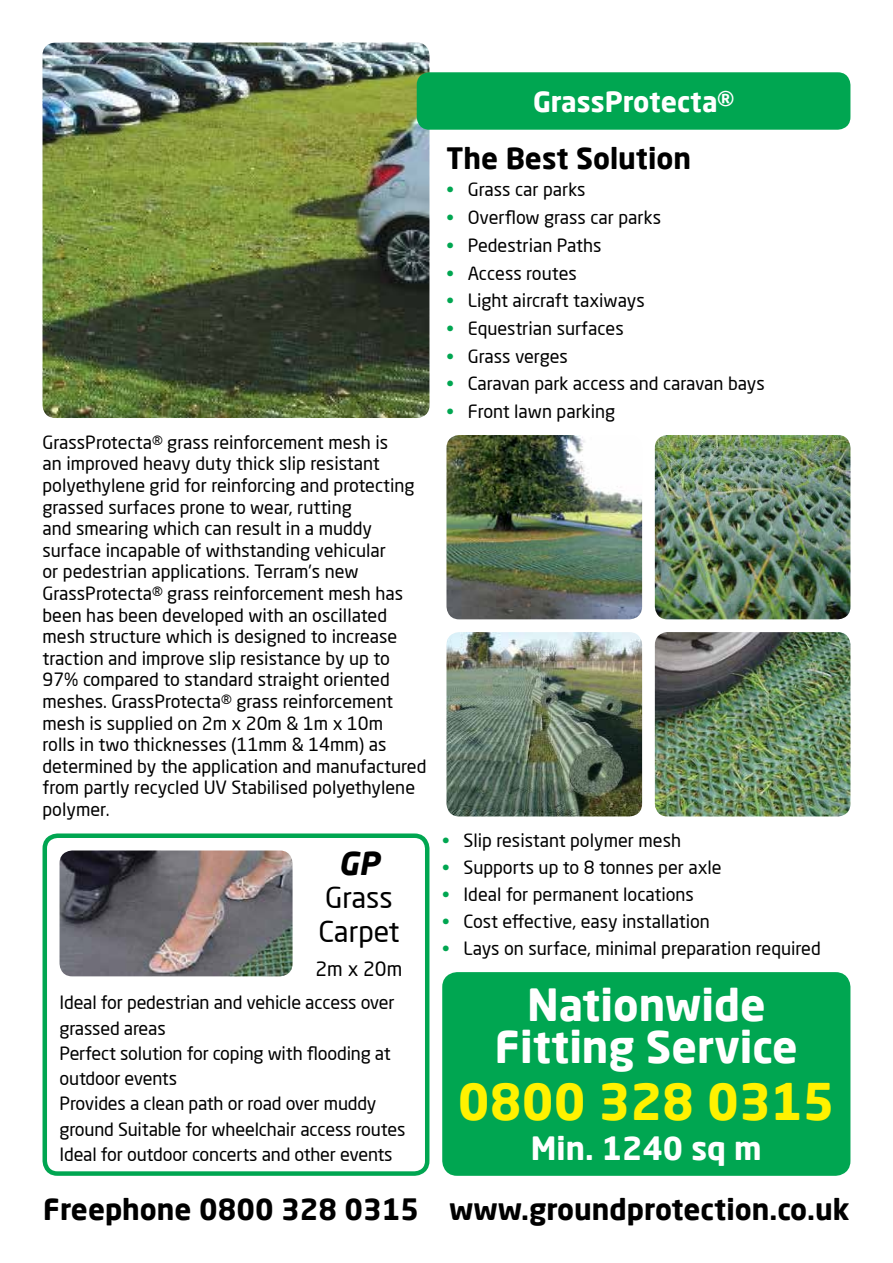
<style>
.page{position:relative;width:893px;height:1263px;background:#fff}
.page>*{position:absolute;margin:0;border:0;box-sizing:border-box;transform-origin:0 0}
.t1{font:700 49.5px "Neo Sans Pro";color:#fff200}
.t2{font:700 43.5px/42px "Neo Sans Pro";color:#fff;text-align:center}
.t3{font:700 31.5px "Neo Sans Pro";color:#fff}
.t4{font:italic 700 31.5px "Neo Sans Pro";color:#000}
.t5{font:700 28.8px "Neo Sans Pro";color:#000}
.t6{font:28.5px/33.6px "Neo Sans Pro";color:#000}
.t7{font:700 27.75px "Neo Sans Pro";color:#fff}
.t8{font:19.5px "Neo Sans Pro";color:#000}
.t9{font:18px/21.6px "Neo Sans Pro";color:#000}
.s1{color:#00a651}
</style>
<div class="page">
<img style="left:43px;top:43px;width:386px;height:375px">
<div style="left:417px;top:72px;width:433px;height:58px;background:#00a651;border-radius:13px"></div>
<div style="left:444px;top:974px;width:404px;height:199px;background:#00a651;border-radius:13px"></div>
<div style="left:442px;top:972px;width:408px;height:204px;border:4px solid #00a651;border-radius:13px"></div>
<div style="left:43px;top:833px;width:386px;height:343px;border:4px solid #00a651;border-radius:13px"></div>
<img style="left:446px;top:435px;width:196px;height:184px">
<img style="left:655px;top:435px;width:195px;height:184px">
<img style="left:446px;top:632px;width:196px;height:184px">
<img style="left:655px;top:632px;width:195px;height:184px">
<img style="left:60px;top:850px;width:233px;height:126px">
<h3 class="t7" style="left:533px;top:84px;width:203px">GrassProtecta®</h3>
<p class="t9" style="left:43px;top:431px;width:385px">GrassProtecta® grass reinforcement mesh is<br>an improved heavy duty thick slip resistant polyethylene grid for reinforcing and protecting grassed surfaces prone to wear, rutting<br>and smearing which can result in a muddy surface incapable of withstanding vehicular<br>or pedestrian applications. Terram’s new GrassProtecta® grass reinforcement mesh has been has been developed with an oscillated mesh structure which is designed to increase traction and improve slip resistance by up to 97% compared to standard straight oriented meshes. GrassProtecta® grass reinforcement mesh is supplied on 2m x 20m &amp; 1m x 10m<br>rolls in two thicknesses (11mm &amp; 14mm) as determined by the application and manufactured from partly recycled UV Stabilised polyethylene polymer.</p>
<h3 class="t4" style="left:338px;top:843px;width:42px">GP</h3>
<h3 class="t6" style="left:318px;top:880px;width:83px">Grass<br>Carpet</h3>
<p class="t8" style="left:315px;top:956px;width:88px">2m x 20m</p>
<p class="t9" style="left:60px;top:990px;width:347px;line-height:25.2px">Ideal for pedestrian and vehicle access over grassed areas<br>Perfect solution for coping with flooding at outdoor events<br>Provides a clean path or road over muddy ground Suitable for wheelchair access routes Ideal for outdoor concerts and other events</p>
<h3 class="t5" style="left:446px;top:140px;width:246px">The Best Solution</h3>
<p class="t9" style="left:446px;top:179px;width:141px"><span class="s1">•</span> Grass car parks</p>
<p class="t9" style="left:446px;top:206px;width:216px"><span class="s1">•</span> Overflow grass car parks</p>
<p class="t9" style="left:446px;top:234px;width:156px"><span class="s1">•</span> Pedestrian Paths</p>
<p class="t9" style="left:446px;top:262px;width:132px"><span class="s1">•</span> Access routes</p>
<p class="t9" style="left:446px;top:290px;width:200px"><span class="s1">•</span> Light aircraft taxiways</p>
<p class="t9" style="left:446px;top:317px;width:179px"><span class="s1">•</span> Equestrian surfaces</p>
<p class="t9" style="left:446px;top:345px;width:123px"><span class="s1">•</span> Grass verges</p>
<p class="t9" style="left:446px;top:373px;width:320px"><span class="s1">•</span> Caravan park access and caravan bays</p>
<p class="t9" style="left:446px;top:400px;width:170px"><span class="s1">•</span> Front lawn parking</p>
<p class="t9" style="left:442px;top:829px;width:240px"><span class="s1">•</span> Slip resistant polymer mesh</p>
<p class="t9" style="left:442px;top:856px;width:281px"><span class="s1">•</span> Supports up to 8 tonnes per axle</p>
<p class="t9" style="left:442px;top:883px;width:253px"><span class="s1">•</span> Ideal for permanent locations</p>
<p class="t9" style="left:442px;top:910px;width:269px"><span class="s1">•</span> Cost effective, easy installation</p>
<p class="t9" style="left:442px;top:937px;width:380px"><span class="s1">•</span> Lays on surface, minimal preparation required</p>
<h2 class="t2" style="left:495px;top:982px;width:305px">Nationwide<br>Fitting Service</h2>
<h1 class="t1" style="left:458px;top:1069px;width:378px">0800 328 0315</h1>
<h3 class="t3" style="left:531px;top:1128px;width:232px">Min. 1240 sq m</h3>
<h3 class="t5" style="left:43px;top:1191px;width:808px">Freephone 0800 328 0315 www.groundprotection.co.uk</h3>
</div>
